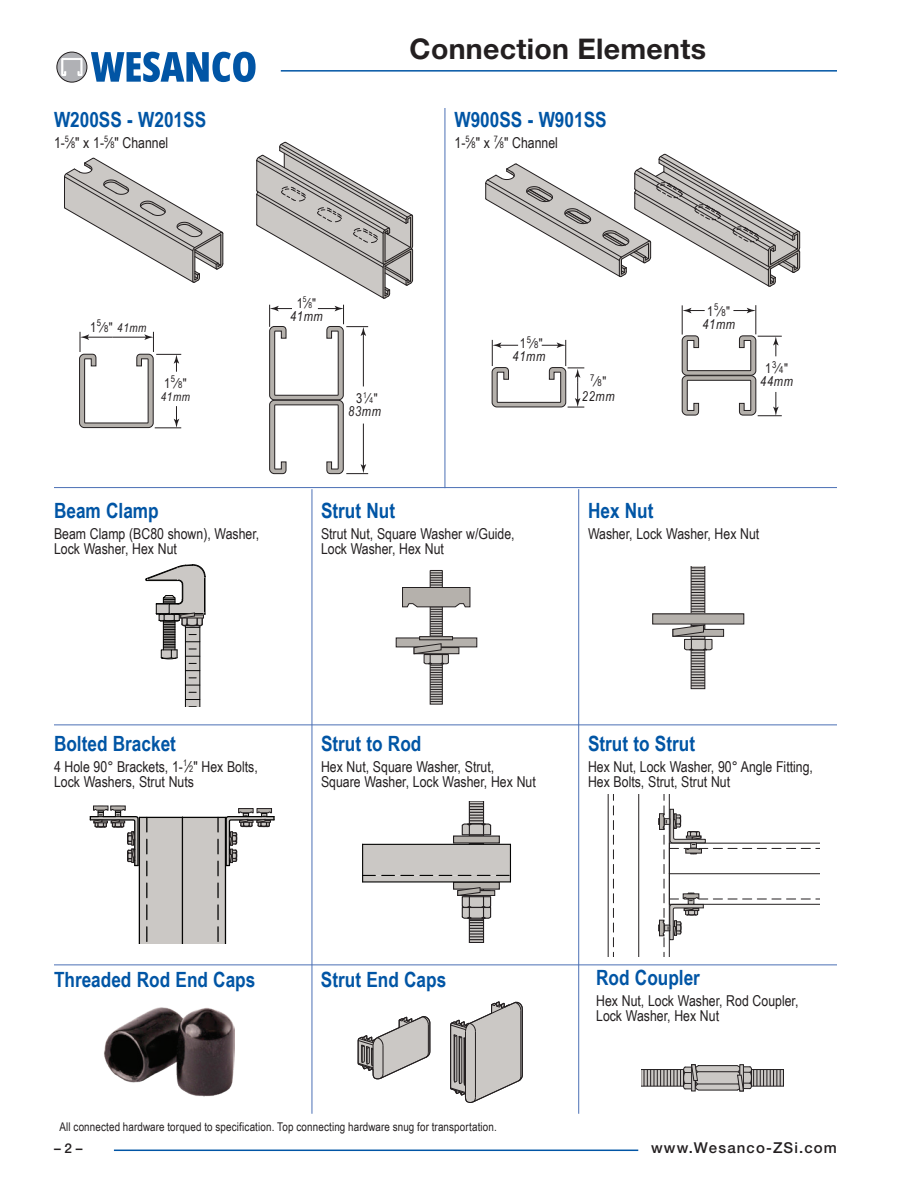
<style>
.page{position:relative;width:918px;height:1188px;background:#fff}
.page>*{position:absolute;margin:0;border:0;box-sizing:border-box;transform-origin:0 0}
.t1{font:700 28.5px "Helvetica Neue LT Std";letter-spacing:.01em;color:#231f20}
.t2{font:700 21px "Arial Narrow";color:#0155a5}
.t3{font:15px/15px "Arial Narrow";color:#231f20}
.t4{font:500 15px "Helvetica Neue LT Std";letter-spacing:.075em;color:#231f20}
.t5{font:italic 13.5px/13.2px "Arial Narrow";letter-spacing:.05em;color:#231f20;text-align:center}
.t6{font:13.5px "Arial Narrow";color:#231f20}
.t7{font:500 13.5px "Helvetica Neue LT Std";color:#231f20}
.t8{font:12px "Arial Narrow";letter-spacing:.01em;color:#231f20}
.t9{font:italic 12px "Arial Narrow";letter-spacing:.05em;color:#231f20}
.t10{font:9.45px "Arial Narrow";color:#231f20}
.s1{font-size:9px}
.s2{font-style:normal;font-size:13.5px}
.s3{font-style:normal;font-size:9.45px}
.s4{font-style:normal}
.s5{font-style:normal;font-size:8.1px}
.s6{font-size:9.45px}
.s7{font-size:8.1px}
.s8{font-size:13.5px}
</style>
<div class="page">
<hr style="left:114px;top:1150px;width:524px;height:1px;background:#0155a5">
<svg style="left:57px;top:52px;width:30px;height:30px"></svg>
<div style="left:57px;top:52px;width:30px;height:30px;border:1px solid #231f20;border-radius:50%"></div>
<svg style="left:61px;top:58px;width:22px;height:18px"></svg>
<svg style="left:91px;top:52px;width:165px;height:30px"></svg>
<hr style="left:281px;top:70px;width:556px;height:2px;background:#0155a5">
<hr style="left:54px;top:487px;width:783px;height:1px;background:#4c70b5">
<hr style="left:54px;top:724px;width:783px;height:1px;background:#4c70b5">
<hr style="left:54px;top:964px;width:783px;height:1px;background:#4c70b5">
<hr style="left:445px;top:108px;width:1px;height:380px;background:#4c70b5">
<svg style="left:64px;top:157px;width:160px;height:126px"></svg>
<svg style="left:256px;top:141px;width:157px;height:158px"></svg>
<svg style="left:485px;top:153px;width:316px;height:134px"></svg>
<svg style="left:79px;top:332px;width:102px;height:96px"></svg>
<svg style="left:269px;top:305px;width:99px;height:169px"></svg>
<svg style="left:491px;top:340px;width:93px;height:68px"></svg>
<svg style="left:681px;top:305px;width:101px;height:111px"></svg>
<svg style="left:642px;top:1064px;width:142px;height:27px"></svg>
<svg style="left:145px;top:564px;width:61px;height:143px"></svg>
<div style="left:430px;top:570px;width:13px;height:134px;border:1px solid #231f20"></div>
<div style="left:396px;top:638px;width:81px;height:9px;background:#b5b1ac"></div>
<div style="left:396px;top:638px;width:81px;height:9px;border:1px solid #231f20"></div>
<svg style="left:402px;top:570px;width:68px;height:132px"></svg>
<div style="left:218px;top:817px;width:7px;height:127px;background:#cbc8c5"></div>
<div style="left:139px;top:817px;width:8px;height:127px;background:#cbc8c5"></div>
<hr style="left:225px;top:817px;width:1px;height:127px;background:#050504">
<hr style="left:182px;top:817px;width:43px;height:1px;background:#050504">
<svg style="left:146px;top:816px;width:73px;height:128px;background:#c1bebb"></svg>
<hr style="left:139px;top:817px;width:1px;height:127px;background:#050504">
<hr style="left:139px;top:817px;width:43px;height:1px;background:#050504">
<svg style="left:225px;top:808px;width:50px;height:59px"></svg>
<svg style="left:89px;top:805px;width:50px;height:62px"></svg>
<hr style="left:312px;top:489px;width:1px;height:625px;background:#4c70b5">
<hr style="left:578px;top:489px;width:1px;height:625px;background:#4c70b5">
<div style="left:653px;top:614px;width:91px;height:10px;background:#b5b1ac"></div>
<div style="left:673px;top:629px;width:51px;height:7px;background:#b5b1ac"></div>
<div style="left:673px;top:629px;width:51px;height:8px;border:1px solid #231f20"></div>
<svg style="left:672px;top:567px;width:41px;height:122px"></svg>
<img style="left:104px;top:1007px;width:131px;height:89px">
<svg style="left:450px;top:1001px;width:73px;height:102px"></svg>
<svg style="left:357px;top:1016px;width:74px;height:64px"></svg>
<svg style="left:362px;top:801px;width:148px;height:142px"></svg>
<hr style="left:363px;top:881px;width:147px;height:2px;background:#050504">
<hr style="left:362px;top:844px;width:1px;height:38px;background:#050504">
<hr style="left:510px;top:844px;width:1px;height:38px;background:#050504">
<hr style="left:638px;top:794px;width:1px;height:162px;background:#231f20">
<svg style="left:613px;top:794px;width:1px;height:162px"></svg>
<hr style="left:608px;top:794px;width:1px;height:162px;background:#231f20">
<svg style="left:658px;top:794px;width:161px;height:162px"></svg>
<h2 class="t2" style="left:54px;top:108px;width:154px">W200SS - W201SS</h2>
<p class="t3" style="left:54px;top:135px;width:116px">1-<sup>5</sup>⁄<span class="s1">8</span>" x 1-<sup>5</sup>⁄<span class="s1">8</span>" Channel</p>
<h1 class="t1" style="left:410px;top:31px;width:298px">Connection Elements</h1>
<h2 class="t2" style="left:454px;top:108px;width:154px">W900SS - W901SS</h2>
<p class="t3" style="left:454px;top:135px;width:105px">1-<sup>5</sup>⁄<span class="s1">8</span>" x <sup>7</sup>⁄<span class="s1">8</span>" Channel</p>
<p class="t9" style="left:90px;top:319px;width:58px"><span class="s2">1</span><sup>5</sup><span class="s2">⁄</span><span class="s3">8</span><span class="s2">"</span> 41mm</p>
<p class="t5" style="left:290px;top:296px;width:34px"><span class="s4">1</span><sup>5</sup><span class="s4">⁄</span><span class="s5">8</span><span class="s4">"<br></span>41mm</p>
<p class="t6" style="left:707px;top:301px;width:24px">1<sup>5</sup>⁄<span class="s6">8</span>"</p>
<p class="t5" style="left:702px;top:318px;width:34px">41mm</p>
<p class="t6" style="left:520px;top:334px;width:24px">1<sup>5</sup>⁄<span class="s6">8</span>"</p>
<p class="t6" style="left:164px;top:373px;width:24px">1<sup>5</sup>⁄<span class="s6">8</span>"</p>
<p class="t9" style="left:161px;top:388px;width:31px">41mm</p>
<p class="t6" style="left:356px;top:388px;width:23px">3<sup>1</sup>⁄<span class="s7">4</span>"</p>
<p class="t5" style="left:513px;top:350px;width:34px">41mm</p>
<p class="t10" style="left:590px;top:373px;width:18px">7<span class="s8">⁄</span>8<span class="s8">"</span></p>
<p class="t5" style="left:582px;top:390px;width:34px">22mm</p>
<p class="t6" style="left:765px;top:358px;width:24px">1<sup>3</sup>⁄<span class="s6">4</span>"</p>
<p class="t5" style="left:760px;top:375px;width:34px">44mm</p>
<p class="t5" style="left:348px;top:405px;width:34px">83mm</p>
<h2 class="t2" style="left:54px;top:499px;width:106px">Beam Clamp</h2>
<p class="t3" style="left:54px;top:526px;width:207px">Beam Clamp (BC80 shown), Washer,<br>Lock Washer, Hex Nut</p>
<h2 class="t2" style="left:321px;top:499px;width:76px">Strut Nut</h2>
<p class="t3" style="left:321px;top:526px;width:195px">Strut Nut, Square Washer w/Guide,<br>Lock Washer, Hex Nut</p>
<h2 class="t2" style="left:588px;top:499px;width:67px">Hex Nut</h2>
<p class="t3" style="left:588px;top:526px;width:173px">Washer, Lock Washer, Hex Nut</p>
<h2 class="t2" style="left:54px;top:732px;width:124px">Bolted Bracket</h2>
<p class="t3" style="left:54px;top:759px;width:205px">4 Hole 90° Brackets, 1-<sup>1</sup>⁄<span class="s1">2</span>" Hex Bolts,<br>Lock Washers, Strut Nuts</p>
<h2 class="t2" style="left:321px;top:732px;width:102px">Strut to Rod</h2>
<p class="t3" style="left:321px;top:759px;width:216px">Hex Nut, Square Washer, Strut,<br>Square Washer, Lock Washer, Hex Nut</p>
<h2 class="t2" style="left:588px;top:732px;width:109px">Strut to Strut</h2>
<p class="t3" style="left:588px;top:759px;width:227px">Hex Nut, Lock Washer, 90° Angle Fitting,<br>Hex Bolts, Strut, Strut Nut</p>
<h2 class="t2" style="left:54px;top:968px;width:203px">Threaded Rod End Caps</h2>
<h2 class="t2" style="left:321px;top:968px;width:127px">Strut End Caps</h2>
<p class="t8" style="left:59px;top:1120px;width:439px">All connected hardware torqued to specification. Top connecting hardware snug for transportation.</p>
<h2 class="t2" style="left:596px;top:966px;width:105px">Rod Coupler</h2>
<p class="t3" style="left:596px;top:993px;width:204px">Hex Nut, Lock Washer, Rod Coupler,<br>Lock Washer, Hex Nut</p>
<p class="t7" style="left:54px;top:1140px;width:30px">– 2 –</p>
<p class="t4" style="left:651px;top:1138px;width:187px">www.Wesanco-ZSi.com</p>
</div>
